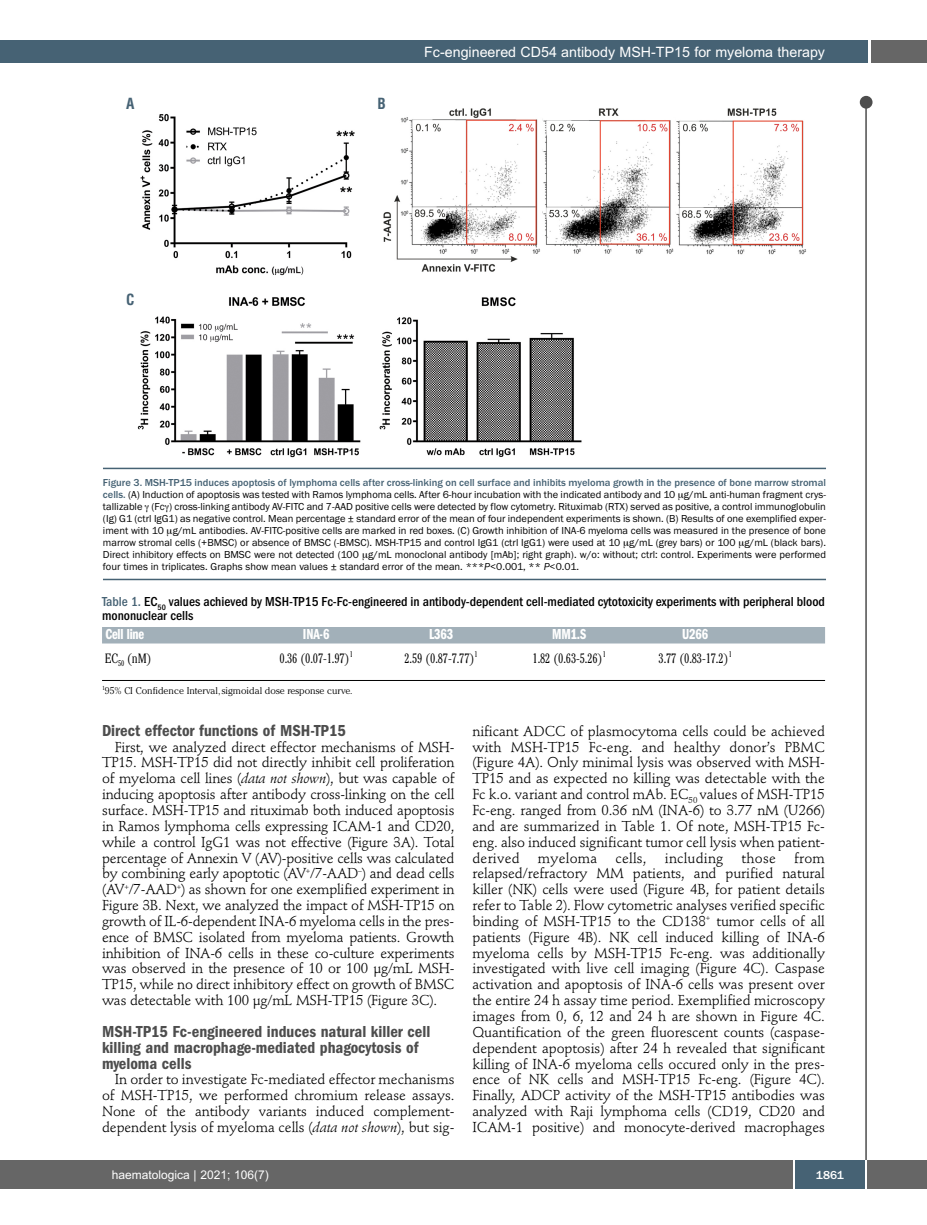
<style>
.page{position:relative;width:927px;height:1225px;background:#fff}
.page>*{position:absolute;margin:0;border:0;box-sizing:border-box;transform-origin:0 0}
.t1{font:600 condensed 16.5px/15.9px "Franklin Gothic";color:#4d4d4d}
.t2{font:15px "Franklin Gothic Demi Cmpr";letter-spacing:-.01em;color:#fff}
.t3{font:700 condensed 15px "Helvetica";color:#466274}
.t4{font:14.25px/15.9px "Stempel Schneidler";letter-spacing:-.005em;color:#000;text-align:justify}
.t5{font:14.25px "Arial";color:#fff}
.t6{font:14.25px "Stempel Schneidler";letter-spacing:.015em;color:#000}
.t7{font:500 condensed 13.5px/13.5px "Franklin Gothic";color:#000}
.t8{font:300 condensed 13.5px "Cheltenham";letter-spacing:-.01em;color:#000}
.t9{font:12px "Arial";color:#fff}
.t10{font:500 12px "Franklin Gothic";color:#fff}
.t11{font:10.5px/12px "Franklin Gothic";color:#000;text-align:justify}
.t12{font:300 9.75px "Cheltenham";color:#000}
.s1{font-weight:500;color:#466274}
.s2{font-style:italic}
.s3{color:#466274}
</style>
<div class="page">
<div style="left:860px;top:96px;width:12px;height:13px;background:#4d4d4d;border-radius:50%"></div>
<hr style="left:865px;top:98px;width:2px;height:1062px;background:#4d4d4d">
<div style="left:871px;top:40px;width:56px;height:22px;background:#666"></div>
<div style="left:18px;top:40px;width:849px;height:22px;background:#466274"></div>
<div style="left:17px;top:1160px;width:910px;height:28px;background:#666"></div>
<div style="left:795px;top:1160px;width:70px;height:28px;background:#466274"></div>
<hr style="left:793px;top:1160px;width:2px;height:28px;background:#fff">
<hr style="left:865px;top:1160px;width:2px;height:28px;background:#fff">
<div style="left:0;top:40px;width:19px;height:22px;background:#466274"></div>
<div style="left:0;top:1160px;width:18px;height:28px;background:#666"></div>
<div style="left:102px;top:627px;width:723px;height:16px;background:#a2b0b9"></div>
<hr style="left:102px;top:680px;width:723px;height:1px;background:#000">
<img style="left:114px;top:108px;width:702px;height:362px">
<hr style="left:103px;top:468px;width:723px;height:1px;background:#466274">
<hr style="left:103px;top:579px;width:723px;height:1px;background:#466274">
<p class="t3" style="left:126px;top:95px;width:10px">A</p>
<p class="t3" style="left:377px;top:95px;width:10px">B</p>
<p class="t5" style="left:424px;top:44px;width:402px">Fc-engineered CD54 antibody MSH-TP15 for myeloma therapy</p>
<p class="t3" style="left:126px;top:290px;width:10px">C</p>
<p class="t11" style="left:103px;top:476px;width:724px"><span class="s1">Figure 3. MSH-TP15 induces apoptosis of lymphoma cells after cross-linking on cell surface and inhibits myeloma growth in the presence of bone marrow stromal cells.</span> (A) Induction of apoptosis was tested with Ramos lymphoma cells. After 6-hour incubation with the indicated antibody and 10 g/mL anti-human fragment crys&shy;tallizable (Fc ) cross-linking antibody AV-FITC and 7-AAD positive cells were detected by flow cytometry. Rituximab (RTX) served as positive, a control immunoglobulin (Ig) G1 (ctrl IgG1) as negative control. Mean percentage ± standard error of the mean of four independent experiments is shown. (B) Results of one exemplified exper&shy;iment with 10 g/mL antibodies. AV-FITC-positive cells are marked in red boxes. (C) Growth inhibition of INA-6 myeloma cells was measured in the presence of bone marrow stromal cells (+BMSC) or absence of BMSC (-BMSC). MSH-TP15 and control IgG1 (ctrl IgG1) were used at 10 g/mL (grey bars) or 100 g/mL (black bars).<br>Direct inhibitory effects on BMSC were not detected (100 g/mL monoclonal antibody [mAb]; right graph). w/o: without; ctrl: control. Experiments were performed four times in triplicates. Graphs show mean values ± standard error of the mean. ***<span class="s2">P</span>&lt;0.001, ** <span class="s2">P</span>&lt;0.01.</p>
<p class="t7" style="left:102px;top:596px;width:724px"><span class="s3">Table 1.</span> EC<sub>50</sub> values achieved by MSH-TP15 Fc-Fc-engineered in antibody-dependent cell-mediated cytotoxicity experiments with peripheral blood mononuclear cells</p>
<p class="t2" style="left:105px;top:629px;width:40px">Cell line</p>
<p class="t2" style="left:303px;top:629px;width:28px">INA-6</p>
<p class="t2" style="left:429px;top:629px;width:26px">L363</p>
<p class="t2" style="left:552px;top:629px;width:36px">MM1.S</p>
<p class="t2" style="left:682px;top:629px;width:27px">U266</p>
<p class="t8" style="left:105px;top:653px;width:49px">EC<sub>50</sub> (nM)</p>
<p class="t8" style="left:280px;top:653px;width:75px">0.36 (0.07-1.97)<sup>1</sup></p>
<p class="t8" style="left:404px;top:653px;width:75px">2.59 (0.87-7.77)<sup>1</sup></p>
<p class="t8" style="left:533px;top:653px;width:75px">1.82 (0.63-5.26)<sup>1</sup></p>
<p class="t8" style="left:659px;top:653px;width:75px">3.77 (0.83-17.2)<sup>1</sup></p>
<p class="t12" style="left:102px;top:687px;width:252px"><sup>1</sup>95% CI Confidence Interval,sigmoidal dose response curve.</p>
<p class="t1" style="left:102px;top:723px;width:245px">Direct effector functions of MSH-TP15</p>
<p class="t4" style="left:102px;top:740px;width:354px;text-indent:13px">First, we analyzed direct effector mechanisms of MSH-TP15. MSH-TP15 did not directly inhibit cell proliferation of myeloma cell lines (<span class="s2">data not shown</span>), but was capable of inducing apoptosis after antibody cross-linking on the cell surface. MSH-TP15 and rituximab both induced apoptosis in Ramos lymphoma cells expressing ICAM-1 and CD20, while a control IgG1 was not effective (Figure 3A). Total percentage of Annexin V (AV)-positive cells was calculated by combining early apoptotic (AV<sup>+</sup>/7-AAD<sup>–</sup>) and dead cells (AV<sup>+</sup>/7-AAD<sup>+</sup>) as shown for one exemplified experiment in Figure 3B. Next, we analyzed the impact of MSH-TP15 on growth of IL-6-dependent INA-6 myeloma cells in the pres&shy;ence of BMSC isolated from myeloma patients. Growth inhibition of INA-6 cells in these co-culture experiments was observed in the presence of 10 or 100 µg/mL MSH-TP15, while no direct inhibitory effect on growth of BMSC was detectable with 100 µg/mL MSH-TP15 (Figure 3C).</p>
<p class="t1" style="left:102px;top:1024px;width:330px">MSH-TP15 Fc-engineered induces natural killer cell killing and macrophage-mediated phagocytosis of myeloma cells</p>
<p class="t4" style="left:102px;top:1073px;width:354px;text-indent:13px">In order to investigate Fc-mediated effector mechanisms of MSH-TP15, we performed chromium release assays.<br>None of the antibody variants induced complement&shy;dependent lysis of myeloma cells (<span class="s2">data not shown</span>), but sig-</p>
<p class="t4" style="left:472px;top:724px;width:354px">nificant ADCC of plasmocytoma cells could be achieved with MSH-TP15 Fc-eng. and healthy donor’s PBMC (Figure 4A). Only minimal lysis was observed with MSH-TP15 and as expected no killing was detectable with the Fc k.o. variant and control mAb. EC<sub>50</sub> values of MSH-TP15<br>Fc-eng. ranged from 0.36 nM (INA-6) to 3.77 nM (U266) and are summarized in Table 1. Of note, MSH-TP15 Fc&shy;eng. also induced significant tumor cell lysis when patient&shy;derived</p>
<p class="t4" style="left:472px;top:851px;width:354px;text-indent:322px">from relapsed/refractory MM patients, and purified natural killer (NK) cells were used (Figure 4B, for patient details refer to Table 2). Flow cytometric analyses verified specific binding of MSH-TP15 to the CD138<sup>+</sup> tumor cells of all patients (Figure 4B). NK cell induced killing of INA-6 myeloma cells by MSH-TP15 Fc-eng. was additionally investigated with live cell imaging (Figure 4C). Caspase activation and apoptosis of INA-6 cells was present over the entire 24 h assay time period. Exemplified microscopy images from 0, 6, 12 and 24 h are shown in Figure 4C.<br>Quantification of the green fluorescent counts (caspase&shy;dependent apoptosis) after 24 h revealed that significant killing of INA-6 myeloma cells occured only in the pres&shy;ence of NK cells and MSH-TP15 Fc-eng. (Figure 4C).<br>Finally, ADCP activity of the MSH-TP15 antibodies was analyzed with Raji lymphoma cells (CD19, CD20 and ICAM-1 positive) and monocyte-derived macrophages</p>
<p class="t6" style="left:538px;top:851px;width:61px">myeloma</p>
<p class="t4" style="left:615px;top:851px;width:33px">cells,</p>
<p class="t6" style="left:665px;top:851px;width:60px">including</p>
<p class="t4" style="left:742px;top:851px;width:36px">those</p>
<p class="t9" style="left:112px;top:1167px;width:158px">haematologica | 2021; 106(7)</p>
<p class="t10" style="left:816px;top:1167px;width:29px">1861</p>
</div>
